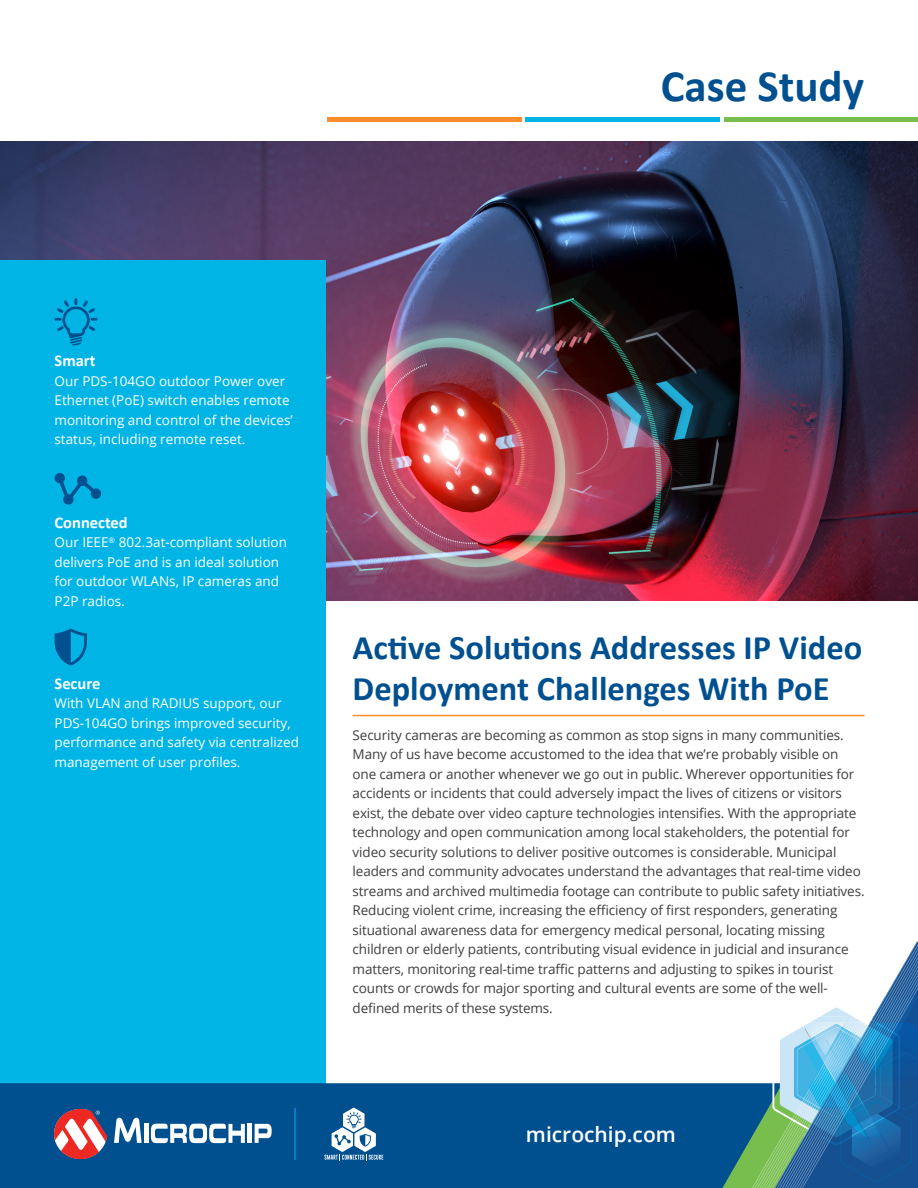
<style>
.page{position:relative;width:918px;height:1188px;background:#fff}
.page>*{position:absolute;margin:0;border:0;box-sizing:border-box;transform-origin:0 0}
.t1{font:700 45px "Calibri";color:#005090}
.Header_Blue{font:700 34.5px/41.4px "Calibri";color:#005090}
.t2{font:600 21px "Open Sans";color:#fff}
.Sidebar_Header{font:700 16.5px "Calibri";color:#fff}
.Body{font:13.5px/19.5px "Open Sans";letter-spacing:-.01em;color:#3e3e3f}
.Sidebar_Body{font:13.5px/19.5px "Open Sans";color:#fff}
</style>
<div class="page">
<img style="left:1px;top:141px;width:917px;height:459px">
<div style="left:0;top:260px;width:326px;height:829px;background:#00b5e6"></div>
<div style="left:327px;top:117px;width:195px;height:5px;background:#ff8c2b"></div>
<div style="left:526px;top:117px;width:194px;height:5px;background:#00b5e6"></div>
<div style="left:724px;top:117px;width:194px;height:5px;background:#77be4e"></div>
<div style="left:0;top:1083px;width:740px;height:105px;background:#005090"></div>
<svg style="left:757px;top:941px;width:161px;height:247px"></svg>
<svg style="left:114px;top:1118px;width:28px;height:25px"></svg>
<hr style="left:144px;top:1124px;width:4px;height:19px;background:#fff">
<hr style="left:248px;top:1124px;width:4px;height:19px;background:#fff">
<svg style="left:255px;top:1124px;width:17px;height:19px"></svg>
<svg style="left:151px;top:1123px;width:94px;height:20px"></svg>
<svg style="left:54px;top:1109px;width:53px;height:50px"></svg>
<svg style="left:325px;top:1108px;width:58px;height:52px"></svg>
<hr style="left:295px;top:1108px;width:1px;height:52px;background:#00aeef">
<hr style="left:353px;top:715px;width:512px;height:1px;background:#ff8c2b">
<svg style="left:55px;top:298px;width:43px;height:48px"></svg>
<svg style="left:55px;top:473px;width:46px;height:32px"></svg>
<svg style="left:54px;top:628px;width:33px;height:37px"></svg>
<h1 class="t1" style="left:661px;top:58px;width:205px">Case Study</h1>
<p class="Sidebar_Header" style="left:55px;top:350px;width:42px">Smart</p>
<p class="Sidebar_Body" style="left:55px;top:371px;width:240px">Our PDS-104GO outdoor Power over Ethernet (PoE) switch enables remote monitoring and control of the devices’ status, including remote reset.</p>
<p class="Sidebar_Header" style="left:55px;top:512px;width:75px">Connected</p>
<p class="Sidebar_Body" style="left:55px;top:532px;width:234px">Our IEEE<sup>®</sup> 802.3at-compliant solution delivers PoE and is an ideal solution for outdoor WLANs, IP cameras and<br>P2P radios.</p>
<p class="Sidebar_Header" style="left:55px;top:673px;width:47px">Secure</p>
<p class="Sidebar_Body" style="left:55px;top:693px;width:246px">With VLAN and RADIUS support, our PDS-104GO brings improved security, performance and safety via centralized management of user profiles.</p>
<p class="Header_Blue" style="left:353px;top:627px;width:511px">Active Solutions Addresses IP Video<br>Deployment Challenges With PoE</p>
<p class="Body" style="left:353px;top:725px;width:513px">Security cameras are becoming as common as stop signs in many communities.<br>Many of us have become accustomed to the idea that we’re probably visible on one camera or another whenever we go out in public. Wherever opportunities for accidents or incidents that could adversely impact the lives of citizens or visitors exist, the debate over video capture technologies intensifies. With the appropriate technology and open communication among local stakeholders, the potential for video security solutions to deliver positive outcomes is considerable. Municipal leaders and community advocates understand the advantages that real-time video streams and archived multimedia footage can contribute to public safety initiatives.<br>Reducing violent crime, increasing the efficiency of first responders, generating situational awareness data for emergency medical personal, locating missing children or elderly patients, contributing visual evidence in judicial and insurance matters, monitoring real-time traffic patterns and adjusting to spikes in tourist counts or crowds for major sporting and cultural events are some of the well&shy;defined merits of these systems.</p>
<h3 class="t2" style="left:526px;top:1120px;width:151px">microchip.com</h3>
</div>
